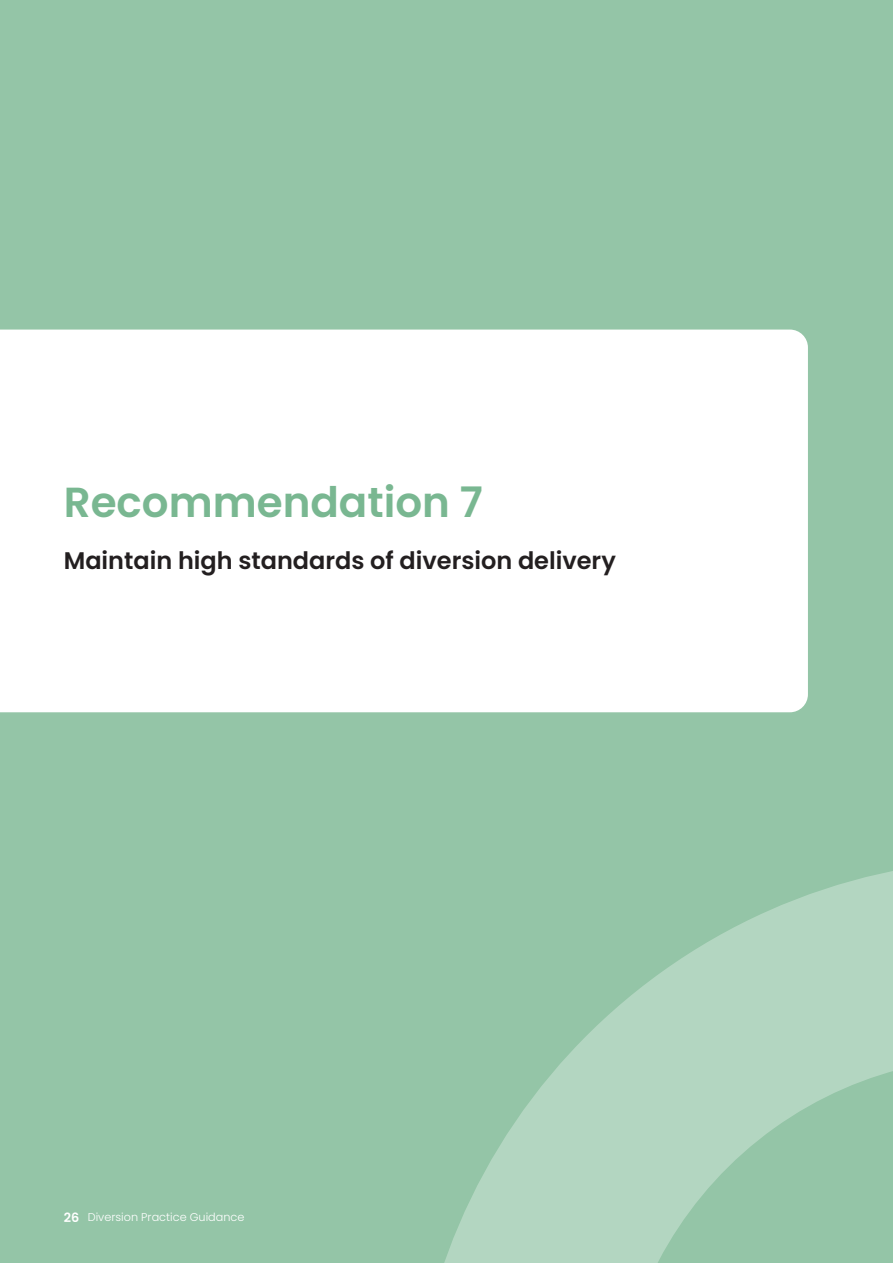
<style>
.page{position:relative;width:893px;height:1263px;background:#94c5a7}
.page>*{position:absolute;margin:0;border:0;box-sizing:border-box;transform-origin:0 0}
.Heading{font:600 42px "Poppins";color:#79b791}
.Subhead{font:600 24px "Poppins";color:#231f20}
.t1{font:300 11.25px "Poppins";color:#fff}
.s1{font-weight:600;font-size:12.75px}
</style>
<div class="page">
<svg style="left:444px;top:871px;width:449px;height:392px;fill:#b3d6c1"></svg>
<div style="left:0;top:330px;width:808px;height:382px;background:#fff"></div>
<p class="Heading" style="left:64px;top:478px;width:421px">Recommendation 7</p>
<p class="Subhead" style="left:64px;top:546px;width:554px">Maintain high standards of diversion delivery</p>
<p class="t1" style="left:64px;top:1211px;width:182px"><span class="s1">26</span> Diversion Practice Guidance</p>
</div>
